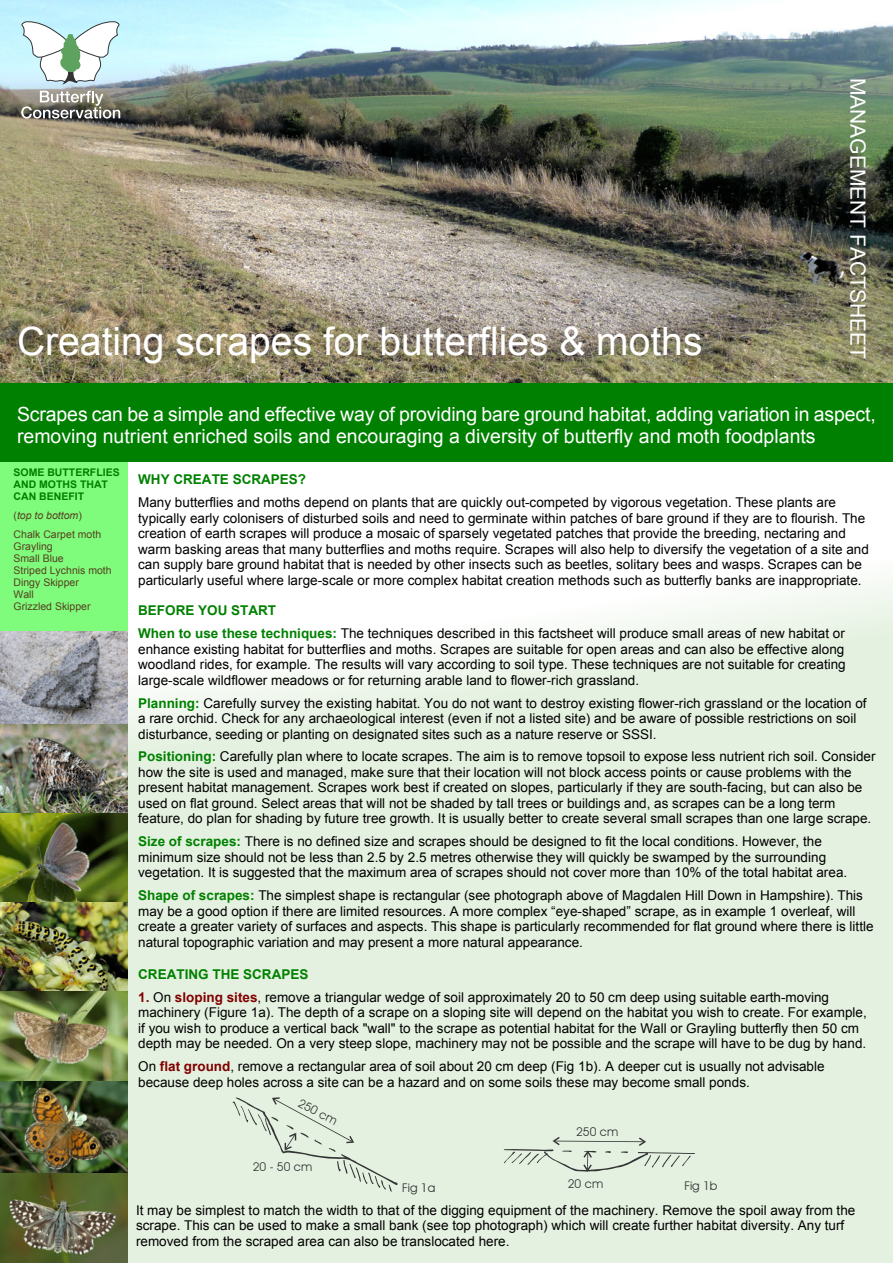
<style>
.page{position:relative;width:893px;height:1263px;background:#fff}
.page>*{position:absolute;margin:0;border:0;box-sizing:border-box;transform-origin:0 0}
.t1{font:39px "Arial";color:#fff}
.t2{font:21px "Arial";color:#fff}
.t3{font:19.5px/22.4px "Arial";letter-spacing:-.005em;color:#fff}
.t4{font:13.5px/15.5px "Arial";color:#000}
.t5{font:700 13.5px "Arial";color:#008100}
.t6{font:12px "Avant Garde IT Cby BT";color:#323335}
.t7{font:10.5px/12px "Arial";color:#553f1f}
.t8{font:700 10.5px/12px "Arial";color:#008000}
.s1{font-style:italic}
.s2{font-weight:700;color:#008100}
.s3{font-weight:700;color:#800000}
</style>
<div class="page">
<img style="left:0;top:0;width:893px;height:383px">
<div style="left:0;top:462px;width:128px;height:204px;background:#80fc7c"></div>
<img style="left:0;top:631px;width:128px;height:271px">
<img style="left:0;top:902px;width:128px;height:89px">
<img style="left:0;top:991px;width:128px;height:180px">
<img style="left:0;top:1171px;width:128px;height:92px">
<div style="left:0;top:383px;width:893px;height:79px;background:#008000"></div>
<svg style="left:20px;top:20px;width:101px;height:99px"></svg>
<svg style="left:233px;top:1097px;width:164px;height:95px;background:#dce8d8"></svg>
<svg style="left:503px;top:1137px;width:196px;height:35px;background:#d5e0d0"></svg>
<h1 class="t1" style="left:17px;top:326px;width:687px">Creating scrapes for butterflies &amp; moths</h1>
<h2 class="t2" style="left:866px;top:78px;width:283px;rotate:90deg">MANAGEMENT FACTSHEET</h2>
<h3 class="t3" style="left:17px;top:405px;width:860px">Scrapes can be a simple and effective way of providing bare ground habitat, adding variation in aspect, removing nutrient enriched soils and encouraging a diversity of butterfly and moth foodplants</h3>
<p class="t8" style="left:14px;top:467px;width:108px">SOME BUTTERFLIES<br>AND MOTHS THAT<br>CAN BENEFIT</p>
<p class="t7" style="left:14px;top:507px;width:89px;line-height:18.9px">(<span class="s1">top to bottom</span>)<br>Chalk Carpet moth</p>
<p class="t7" style="left:14px;top:541px;width:100px">Grayling<br>Small Blue<br>Striped Lychnis moth<br>Dingy Skipper<br>Wall<br>Grizzled Skipper</p>
<p class="t5" style="left:138px;top:475px;width:170px">WHY CREATE SCRAPES?</p>
<p class="t4" style="left:138px;top:496px;width:732px">Many butterflies and moths depend on plants that are quickly out-competed by vigorous vegetation. These plants are typically early colonisers of disturbed soils and need to germinate within patches of bare ground if they are to flourish. The creation of earth scrapes will produce a mosaic of sparsely vegetated patches that provide the breeding, nectaring and warm basking areas that many butterflies and moths require. Scrapes will also help to diversify the vegetation of a site and can supply bare ground habitat that is needed by other insects such as beetles, solitary bees and wasps. Scrapes can be particularly useful where large-scale or more complex habitat creation methods such as butterfly banks are inappropriate.</p>
<p class="t4" style="left:138px;top:600px;width:708px;line-height:23px"><span class="s2">BEFORE YOU START<br>When to use these techniques:</span> The techniques described in this factsheet will produce small areas of new habitat or</p>
<p class="t4" style="left:138px;top:642px;width:709px;text-align:justify">enhance existing habitat for butterflies and moths. Scrapes are suitable for open areas and can also be effective along woodland rides, for example. The results will vary according to soil type. These techniques are not suitable for creating large-scale wildflower meadows or for returning arable land to flower-rich grassland.</p>
<p class="t4" style="left:138px;top:696px;width:730px"><span class="s2">Planning:</span> Carefully survey the existing habitat. You do not want to destroy existing flower-rich grassland or the location of a rare orchid. Check for any archaeological interest (even if not a listed site) and be aware of possible restrictions on soil disturbance, seeding or planting on designated sites such as a nature reserve or SSSI.</p>
<p class="t4" style="left:138px;top:750px;width:739px"><span class="s2">Positioning:</span> Carefully plan where to locate scrapes. The aim is to remove topsoil to expose less nutrient rich soil. Consider how the site is used and managed, make sure that their location will not block access points or cause problems with the present habitat management. Scrapes work best if created on slopes, particularly if they are south-facing, but can also be used on flat ground. Select areas that will not be shaded by tall trees or buildings and, as scrapes can be a long term feature, do plan for shading by future tree growth. It is usually better to create several small scrapes than one large scrape.</p>
<p class="t4" style="left:138px;top:835px;width:711px"><span class="s2">Size of scrapes:</span> There is no defined size and scrapes should be designed to fit the local conditions. However, the minimum size should not be less than 2.5 by 2.5 metres otherwise they will quickly be swamped by the surrounding vegetation. It is suggested that the maximum area of scrapes should not cover more than 10% of the total habitat area.</p>
<p class="t4" style="left:138px;top:889px;width:737px"><span class="s2">Shape of scrapes:</span> The simplest shape is rectangular (see photograph above of Magdalen Hill Down in Hampshire). This may be a good option if there are limited resources. A more complex “eye-shaped” scrape, as in example 1 overleaf, will create a greater variety of surfaces and aspects. This shape is particularly recommended for flat ground where there is little natural topographic variation and may present a more natural appearance.</p>
<p class="t5" style="left:138px;top:969px;width:172px">CREATING THE SCRAPES</p>
<p class="t4" style="left:138px;top:991px;width:730px"><span class="s3">1.</span> On <span class="s3">sloping sites</span>, remove a triangular wedge of soil approximately 20 to 50 cm deep using suitable earth-moving machinery (Figure 1a). The depth of a scrape on a sloping site will depend on the habitat you wish to create. For example, if you wish to produce a vertical back "wall" to the scrape as potential habitat for the Wall or Grayling butterfly then 50 cm depth may be needed. On a very steep slope, machinery may not be possible and the scrape will have to be dug by hand.</p>
<p class="t4" style="left:138px;top:1060px;width:688px">On <span class="s3">flat ground</span>, remove a rectangular area of soil about 20 cm deep (Fig 1b). A deeper cut is usually not advisable because deep holes across a site can be a hazard and on some soils these may become small ponds.</p>
<p class="t6" style="left:302px;top:1098px;width:44px;rotate:28deg">250 cm</p>
<p class="t6" style="left:253px;top:1162px;width:61px">20 - 50 cm</p>
<p class="t6" style="left:576px;top:1127px;width:44px">2 50 cm</p>
<p class="t6" style="left:568px;top:1179px;width:37px">20 cm</p>
<p class="t6" style="left:684px;top:1181px;width:34px">Fig 1b</p>
<p class="t4" style="left:136px;top:1203px;width:721px">It may be simplest to match the width to that of the digging equipment of the machinery. Remove the spoil away from the scrape. This can be used to make a small bank (see top photograph) which will create further habitat diversity. Any turf removed from the scraped area can also be translocated here.</p>
<p class="t6" style="left:402px;top:1182px;width:34px">Fig 1a</p>
</div>
